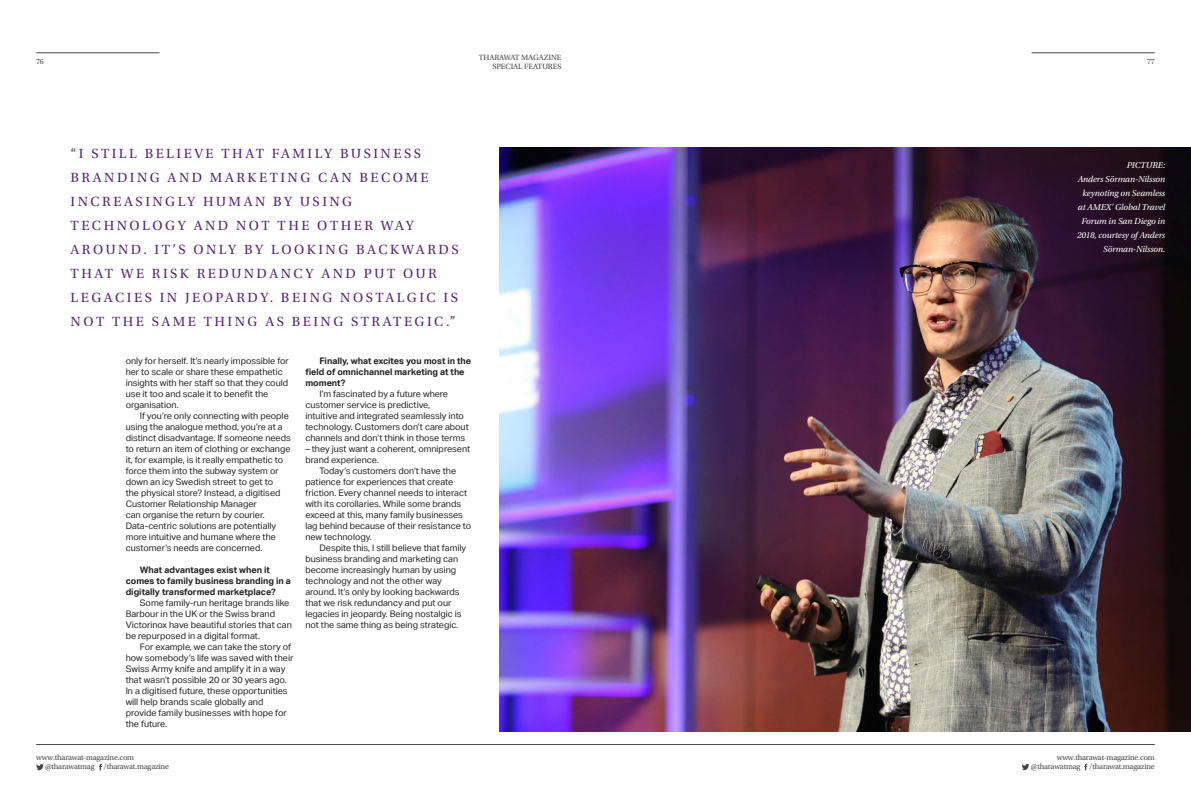
<style>
.page{position:relative;width:1191px;height:794px;background:#fff}
.page>*{position:absolute;margin:0;border:0;box-sizing:border-box;transform-origin:0 0}
.t1{font:14px/24px "Utopia Std";letter-spacing:.18em;color:#5a2571}
.Body_Std{font:9px/11px "Aktiv Grotesk";color:#231f20}
.Body_Std-2{font:700 9px/11px "Aktiv Grotesk";color:#231f20}
.t2{font:italic 9px/14px "Utopia Std";letter-spacing:-.01em;color:#fff;text-align:right}
.t3{font:8px/9.6px "Utopia Std";letter-spacing:-.02em;color:#48454a;text-align:right}
</style>
<div class="page">
<img style="left:500px;top:147px;width:691px;height:584px">
<hr style="left:1031px;top:52px;width:123px;height:1px;background:#48454a">
<svg style="left:1084px;top:763px;width:3px;height:7px"></svg>
<svg style="left:1022px;top:764px;width:7px;height:6px"></svg>
<hr style="left:36px;top:52px;width:123px;height:1px;background:#48454a">
<svg style="left:99px;top:764px;width:3px;height:6px"></svg>
<svg style="left:36px;top:764px;width:8px;height:6px"></svg>
<hr style="left:36px;top:744px;width:1118px;height:1px;background:#48454a">
<p class="t3" style="left:36px;top:56px;width:9px">76</p>
<p class="t3" style="left:479px;top:52px;width:84px">THARAWAT MAGAZINE</p>
<p class="t3" style="left:492px;top:62px;width:71px">SPECIAL FEATURES</p>
<p class="t1" style="left:70px;top:141px;width:389px">“I STILL BELIEVE THAT FAMILY BUSINESS BRANDING AND MARKETING CAN BECOME INCREASINGLY HUMAN BY USING TECHNOLOGY AND NOT THE OTHER WAY AROUND. IT’S ONLY BY LOOKING BACKWARDS THAT WE RISK REDUNDANCY AND PUT OUR LEGACIES IN JEOPARDY. BEING NOSTALGIC IS NOT THE SAME THING AS BEING STRATEGIC.”</p>
<p class="Body_Std" style="left:126px;top:355px;width:165px">only for herself. It’s nearly impossible for her to scale or share these empathetic insights with her staff so that they could use it too and scale it to benefit the organisation.</p>
<p class="Body_Std" style="left:126px;top:410px;width:167px;text-indent:14px">If you’re only connecting with people using the analogue method, you’re at a distinct disadvantage. If someone needs to return an item of clothing or exchange it, for example, is it really empathetic to force them into the subway system or down an icy Swedish street to get to<br>the physical store? Instead, a digitised Customer Relationship Manager<br>can organise the return by courier.<br>Data-centric solutions are potentially more intuitive and humane where the customer’s needs are concerned.</p>
<p class="Body_Std-2" style="left:126px;top:564px;width:167px;text-indent:14px">What advantages exist when it comes to family business branding in a digitally transformed marketplace?</p>
<p class="Body_Std" style="left:126px;top:597px;width:168px;text-indent:14px">Some family-run heritage brands like Barbour in the UK or the Swiss brand Victorinox have beautiful stories that can be repurposed in a digital format.</p>
<p class="Body_Std" style="left:126px;top:641px;width:169px;text-indent:14px">For example, we can take the story of how somebody’s life was saved with their Swiss Army knife and amplify it in a way that wasn’t possible 20 or 30 years ago.<br>In a digitised future, these opportunities will help brands scale globally and provide family businesses with hope for the future.</p>
<p class="t3" style="left:36px;top:752px;width:100px">www.tharawat-magazine.com</p>
<p class="t3" style="left:45px;top:762px;width:125px">@tharawatmag /tharawat.magazine</p>
<p class="Body_Std-2" style="left:305px;top:355px;width:167px;text-indent:14px">Finally, what excites you most in the field of omnichannel marketing at the moment?</p>
<p class="Body_Std" style="left:305px;top:388px;width:165px;text-indent:14px">I’m fascinated by a future where customer service is predictive,<br>intuitive and integrated seamlessly into technology. Customers don’t care about channels and don’t think in those terms</p>
<p class="Body_Std" style="left:305px;top:443px;width:166px">– they just want a coherent, omnipresent brand experience.</p>
<p class="Body_Std" style="left:305px;top:465px;width:167px;text-indent:14px">Today’s customers don’t have the patience for experiences that create friction. Every channel needs to interact with its corollaries. While some brands exceed at this, many family businesses lag behind because of their resistance to new technology.</p>
<p class="Body_Std" style="left:305px;top:542px;width:162px;text-indent:14px">Despite this, I still believe that family business branding and marketing can become increasingly human by using technology and not the other way around. It’s only by looking backwards that we risk redundancy and put our legacies in jeopardy. Being nostalgic is not the same thing as being strategic.</p>
<p class="t3" style="left:1147px;top:56px;width:9px">77</p>
<p class="t2" style="left:1126px;top:158px;width:40px">PICTURE:</p>
<p class="t2" style="left:1077px;top:172px;width:90px">Anders Sörman-Nilsson keynoting on Seamless at AMEX’ Global Travel<br>Forum in San Diego in<br>2018, courtesy of Anders<br>Sörman-Nilsson.</p>
<p class="t3" style="left:1030px;top:752px;width:125px">www.tharawat-magazine.com @tharawatmag /tharawat.magazine</p>
</div>
